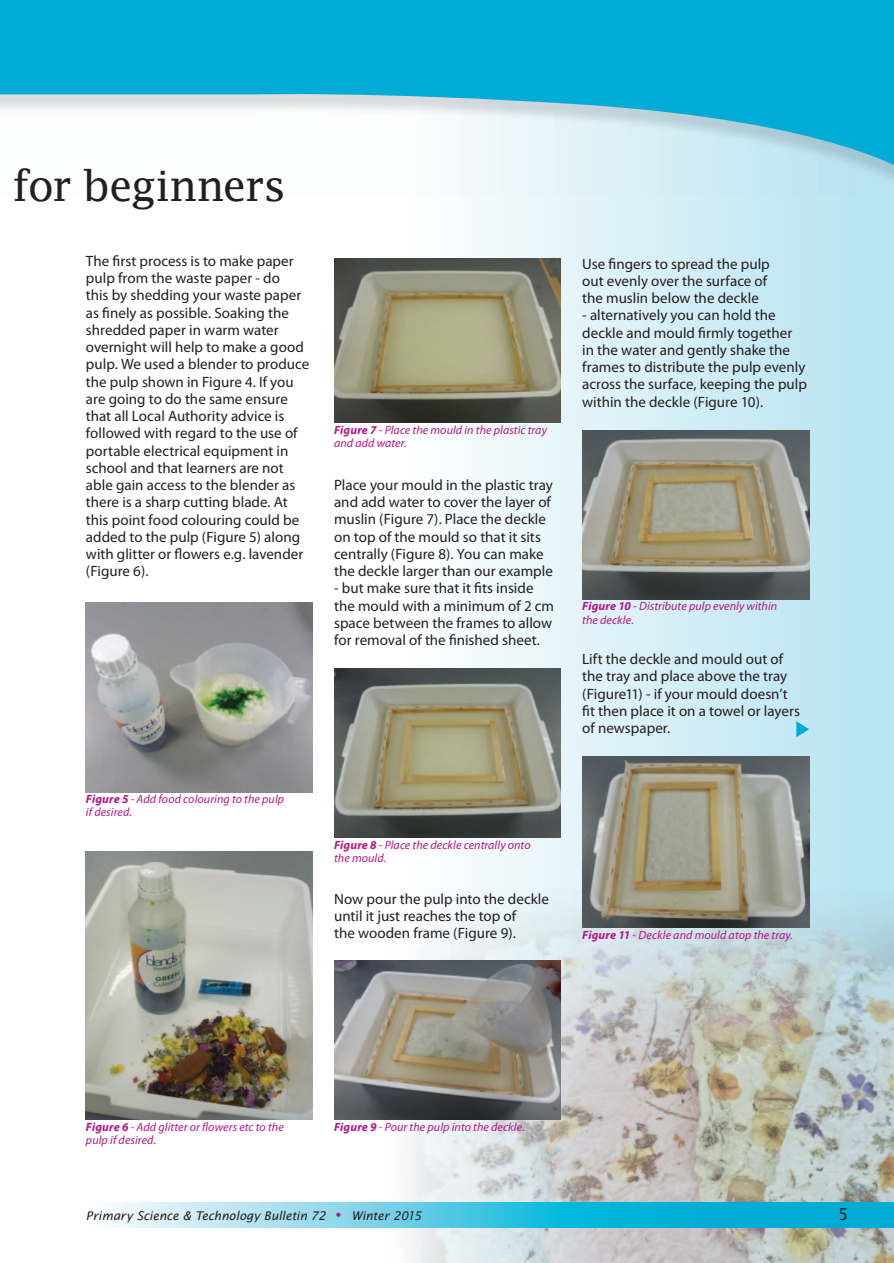
<style>
.page{position:relative;width:894px;height:1263px;background:#fff}
.page>*{position:absolute;margin:0;border:0;box-sizing:border-box;transform-origin:0 0}
.t1{font:42px "Lucida Fax";letter-spacing:-.03em;color:#231f20}
.t2{font:16.5px "Lucida Sans";color:#231f20}
.t3{font:15px/17.2px "Myriad Pro";color:#231f20}
.t4{font:italic 12px/13.5px "Myriad Pro";letter-spacing:.01em;color:#b41687}
.t5{font:italic 12px "Lucida Sans";color:#231f20}
.s1{font-weight:700}
.s2{font-style:normal;font-size:28.5px;color:#b41687}
</style>
<div class="page">
<div style="left:405px;top:194px;width:489px;height:696px;background:linear-gradient(to right,#fcfdfc,#b5e2f1)"></div>
<img style="left:405px;top:890px;width:489px;height:373px">
<svg style="left:0;top:0;width:894px;height:174px;fill:#00acd5"></svg>
<svg style="left:111px;top:1202px;width:783px;height:26px"></svg>
<img style="left:86px;top:851px;width:226px;height:268px">
<img style="left:86px;top:602px;width:227px;height:190px">
<img style="left:334px;top:259px;width:227px;height:163px">
<img style="left:334px;top:960px;width:227px;height:159px">
<img style="left:582px;top:430px;width:227px;height:170px">
<img style="left:582px;top:756px;width:227px;height:172px">
<img style="left:334px;top:668px;width:227px;height:170px">
<svg style="left:796px;top:721px;width:13px;height:16px"></svg>
<h1 class="t1" style="left:13px;top:162px;width:274px">for beginners</h1>
<p class="t3" style="left:86px;top:252px;width:225px">The first process is to make paper pulp from the waste paper - do<br>this by shedding your waste paper as finely as possible. Soaking the shredded paper in warm water overnight will help to make a good pulp. We used a blender to produce the pulp shown in Figure 4. If you are going to do the same ensure that all Local Authority advice is followed with regard to the use of portable electrical equipment in school and that learners are not able gain access to the blender as there is a sharp cutting blade. At this point food colouring could be added to the pulp (Figure 5) along with glitter or flowers e.g. lavender (Figure 6).</p>
<p class="t4" style="left:334px;top:423px;width:214px"><span class="s1">Figure 7</span> - Place the mould in the plastic tray and add water.</p>
<p class="t3" style="left:334px;top:477px;width:220px">Place your mould in the plastic tray and add water to cover the layer of muslin (Figure 7). Place the deckle on top of the mould so that it sits centrally (Figure 8). You can make the deckle larger than our example</p>
<p class="t3" style="left:334px;top:580px;width:221px">- but make sure that it fits inside the mould with a minimum of 2 cm space between the frames to allow for removal of the finished sheet.</p>
<p class="t4" style="left:86px;top:792px;width:200px"><span class="s1">Figure 5</span> - Add food colouring to the pulp if desired.</p>
<p class="t4" style="left:334px;top:838px;width:198px"><span class="s1">Figure 8</span> - Place the deckle centrally onto the mould.</p>
<p class="t3" style="left:334px;top:891px;width:216px">Now pour the pulp into the deckle until it just reaches the top of<br>the wooden frame (Figure 9).</p>
<p class="t3" style="left:582px;top:255px;width:189px">Use fingers to spread the pulp out evenly over the surface of the muslin below the deckle</p>
<p class="t3" style="left:582px;top:307px;width:226px">- alternatively you can hold the deckle and mould firmly together in the water and gently shake the frames to distribute the pulp evenly across the surface, keeping the pulp within the deckle (Figure 10).</p>
<p class="t4" style="left:582px;top:600px;width:197px"><span class="s1">Figure 10</span> - Distribute pulp evenly within the deckle.</p>
<p class="t3" style="left:582px;top:651px;width:219px">Lift the deckle and mould out of the tray and place above the tray (Figure11) - if your mould doesn’t fit then place it on a towel or layers of newspaper.</p>
<p class="t4" style="left:582px;top:928px;width:212px"><span class="s1">Figure 11</span> - Deckle and mould atop the tray.</p>
<p class="t4" style="left:86px;top:1120px;width:199px"><span class="s1">Figure 6</span> - Add glitter or flowers etc to the pulp if desired.</p>
<p class="t4" style="left:334px;top:1120px;width:192px"><span class="s1">Figure 9</span> - Pour the pulp into the deckle.</p>
<p class="t5" style="left:86px;top:1209px;width:337px">Primary Science &amp; Technology Bulletin 72 <span class="s2">•</span> Winter 2015</p>
<p class="t2" style="left:838px;top:1205px;width:12px">5</p>
</div>
